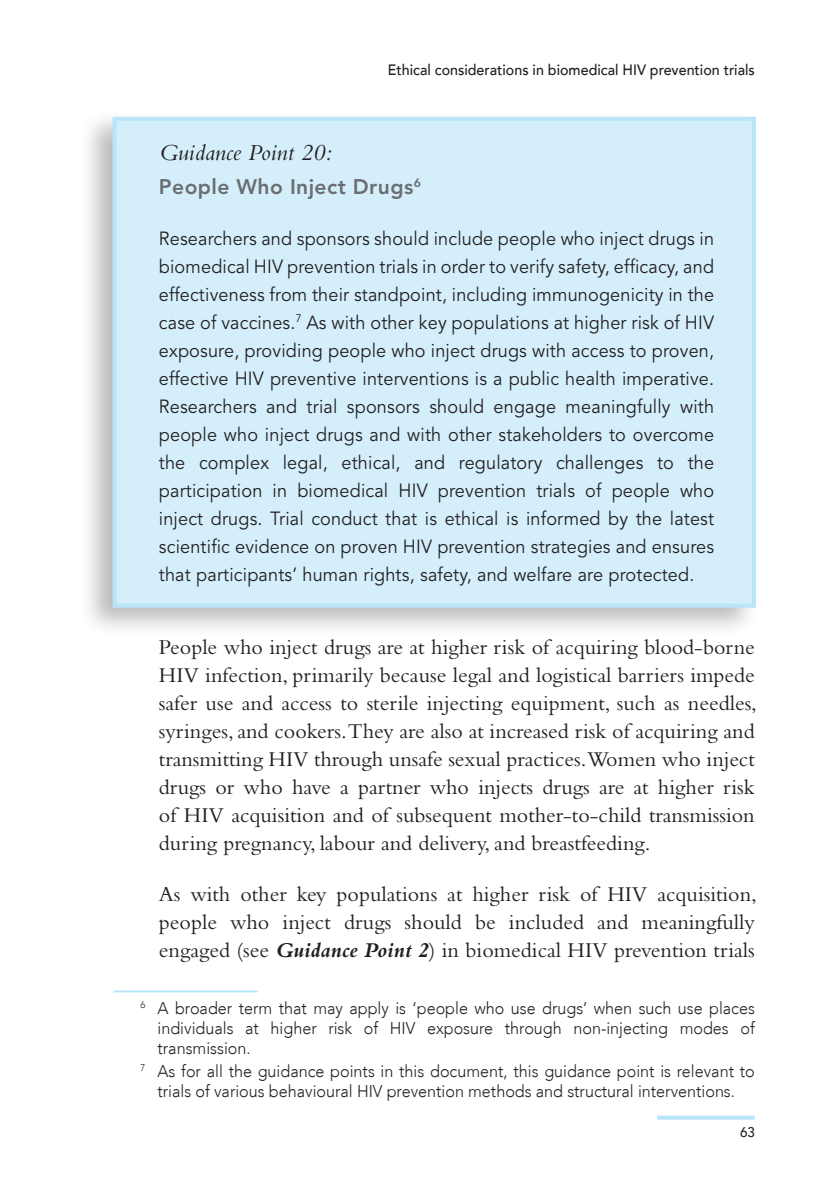
<style>
.page{position:relative;width:840px;height:1191px;background:#fff}
.page>*{position:absolute;margin:0;border:0;box-sizing:border-box;transform-origin:0 0}
.t1{font:italic 24px "Bembo";color:#231f20}
.t2{font:22px/28px "Bembo";color:#231f20;text-align:justify}
.t3{font:800 21px "Avenir";letter-spacing:.02em;color:#6c6d70}
.t4{font:19px/28px "Avenir";letter-spacing:.01em;color:#231f20;text-align:justify;scale:.95 1}
.t5{font:300 17px/20px "Avenir LT";color:#231f20;text-align:justify;scale:.95 1}
.t6{font:500 15px "Avenir LT";color:#231f20;scale:.95 1}
.t7{font:500 14px "Avenir LT";color:#231f20;scale:.95 1}
.s1{font-weight:700;font-style:italic}
</style>
<div class="page">
<svg style="left:657px;top:1115px;width:97px;height:4px"></svg>
<div style="left:80px;top:109px;width:679px;height:528px;background:#231f20;opacity:.3"></div>
<div style="left:112px;top:117px;width:643px;height:490px;background:#d4effb;border:4px solid #b9e5fa"></div>
<hr style="left:113px;top:990px;width:144px;height:2px;background:#b9e5fa">
<p class="t6" style="left:387px;top:61px;width:387px">Ethical considerations in biomedical HIV prevention trials</p>
<p class="t1" style="left:159px;top:139px;width:175px">Guidance Point 20:</p>
<p class="t3" style="left:159px;top:174px;width:263px">People Who Inject Drugs<sup>6</sup></p>
<p class="t4" style="left:159px;top:224px;width:585px">Researchers and sponsors should include people who inject drugs in biomedical HIV prevention trials in order to verify safety, efficacy, and effectiveness from their standpoint, including immunogenicity in the case of vaccines.<sup>7</sup> As with other key populations at higher risk of HIV exposure, providing people who inject drugs with access to proven, effective HIV preventive interventions is a public health imperative.<br>Researchers and trial sponsors should engage meaningfully with people who inject drugs and with other stakeholders to overcome the complex legal, ethical, and regulatory challenges to the participation in biomedical HIV prevention trials of people who inject drugs. Trial conduct that is ethical is informed by the latest scientific evidence on proven HIV prevention strategies and ensures that participants’ human rights, safety, and welfare are protected.</p>
<p class="t2" style="left:159px;top:633px;width:599px">People who inject drugs are at higher risk of acquiring blood-borne HIV infection, primarily because legal and logistical barriers impede safer use and access to sterile injecting equipment, such as needles, syringes, and cookers.They are also at increased risk of acquiring and transmitting HIV through unsafe sexual practices.Women who inject drugs or who have a partner who injects drugs are at higher risk of HIV acquisition and of subsequent mother-to-child transmission during pregnancy, labour and delivery, and breastfeeding.</p>
<p class="t2" style="left:159px;top:879px;width:599px">As with other key populations at higher risk of HIV acquisition, people who inject drugs should be included and meaningfully engaged (see <span class="s1">Guidance Point 2</span>) in biomedical HIV prevention trials</p>
<p class="t5" style="left:157px;top:998px;width:630px;text-indent:-17px"><sup>6</sup> A broader term that may apply is ‘people who use drugs’ when such use places individuals at higher risk of HIV exposure through non-injecting modes of transmission.</p>
<p class="t5" style="left:140px;top:1061px;width:647px;text-align:center"><sup>7</sup> As for all the guidance points in this document, this guidance point is relevant to trials of various behavioural HIV prevention methods and structural interventions.</p>
<p class="t7" style="left:739px;top:1123px;width:17px">63</p>
</div>
